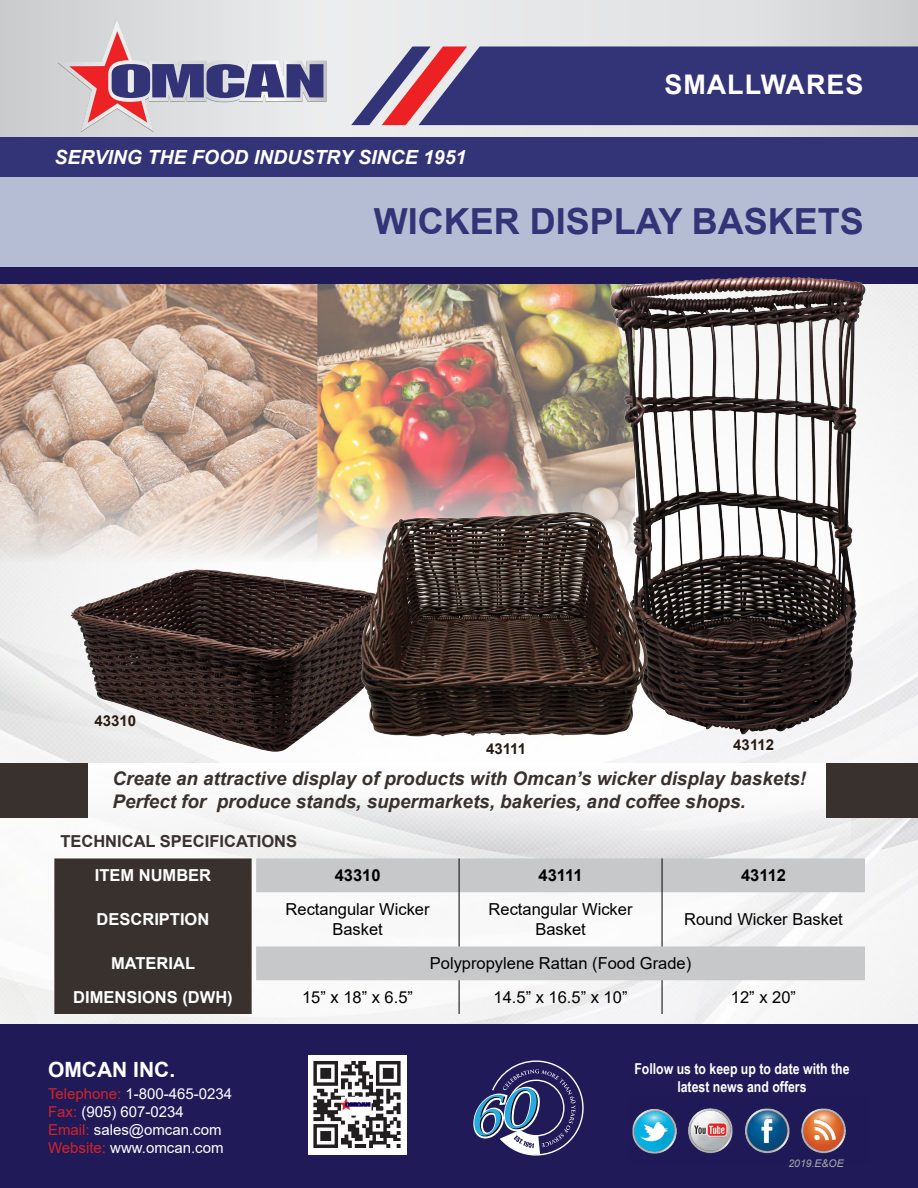
<style>
.page{position:relative;width:918px;height:1188px;background:#fff}
.page>*{position:absolute;margin:0;border:0;box-sizing:border-box;transform-origin:0 0}
.t1{font:700 36px "Arial";color:#337}
.t2{font:700 27px "Arial";letter-spacing:.035em;color:#fff}
.t3{font:700 21px "Arial";color:#fff}
.t4{font:italic 700 19.5px "Arial";color:#fff}
.t5{font:italic 700 18.75px/22.5px "Arial";color:#39312e}
.t6{font:16.5px/19.8px "Arial";color:#000;text-align:center}
.t7{font:700 16.5px "Arial";color:#fff}
.t8{font:700 16.5px "Arial";color:#39312e}
.t9{font:700 16.5px "Arial";color:#000}
.t10{font:15px/18px "Arial";color:#fff}
.t11{font:700 15px/18px "Arial Narrow";color:#fff;text-align:center}
.t12{font:700 15px "Arial";color:#281b12}
.t13{font:italic 10.5px "Arial";color:#a7a9ac}
.s1{color:#d2232a}
</style>
<div class="page">
<img style="left:0;top:284px;width:918px;height:741px">
<img style="left:0;top:284px;width:583px;height:282px">
<div style="left:0;top:176px;width:918px;height:92px;background:#b5bdd5"></div>
<div style="left:0;top:268px;width:918px;height:16px;background:#201a58"></div>
<svg style="left:0;top:0;width:918px;height:137px;background:#dddfe0"></svg>
<div style="left:0;top:137px;width:918px;height:39px;background:#337"></div>
<svg style="left:351px;top:46px;width:567px;height:79px;background:#4d457f"></svg>
<div style="left:0;top:1025px;width:918px;height:163px;background:#201a58"></div>
<img style="left:632px;top:1108px;width:214px;height:46px">
<img style="left:308px;top:1055px;width:98px;height:100px">
<svg style="left:57px;top:21px;width:270px;height:112px;background:#c0b5c2"></svg>
<svg style="left:473px;top:1060px;width:111px;height:96px"></svg>
<img style="left:583px;top:276px;width:315px;height:471px">
<img style="left:57px;top:503px;width:292px;height:256px">
<img style="left:349px;top:463px;width:358px;height:296px">
<svg style="left:81px;top:764px;width:770px;height:88px"></svg>
<div style="left:0;top:764px;width:87px;height:54px;background:#39312e"></div>
<div style="left:826px;top:764px;width:92px;height:54px;background:#39312e"></div>
<div style="left:54px;top:858px;width:198px;height:156px;background:#39312e"></div>
<svg style="left:256px;top:858px;width:609px;height:122px;fill:#c7c8ca"></svg>
<hr style="left:459px;top:858px;width:1px;height:34px;background:#000">
<hr style="left:459px;top:892px;width:1px;height:54px;background:#000">
<hr style="left:459px;top:980px;width:1px;height:34px;background:#000">
<hr style="left:662px;top:858px;width:1px;height:34px;background:#000">
<hr style="left:662px;top:892px;width:1px;height:54px;background:#000">
<hr style="left:662px;top:980px;width:1px;height:34px;background:#000">
<p class="t4" style="left:54px;top:144px;width:414px">SERVING THE FOOD INDUSTRY SINCE 1951</p>
<h2 class="t2" style="left:664px;top:66px;width:201px">SMALLWARES</h2>
<p class="t12" style="left:95px;top:710px;width:43px">43310</p>
<h1 class="t1" style="left:374px;top:196px;width:492px">WICKER DISPLAY BASKETS</h1>
<p class="t12" style="left:486px;top:738px;width:42px">43111</p>
<p class="t12" style="left:733px;top:734px;width:42px">43112</p>
<p class="t5" style="left:113px;top:768px;width:695px">Create an attractive display of products with Omcan’s wicker display baskets!<br>Perfect for produce stands, supermarkets, bakeries, and coffee shops.</p>
<p class="t8" style="left:60px;top:830px;width:238px">TECHNICAL SPECIFICATIONS</p>
<p class="t7" style="left:95px;top:864px;width:118px">ITEM NUMBER</p>
<p class="t9" style="left:335px;top:864px;width:47px">43310</p>
<p class="t9" style="left:539px;top:864px;width:46px">43111</p>
<p class="t9" style="left:741px;top:864px;width:46px">43112</p>
<p class="t7" style="left:97px;top:908px;width:114px">DESCRIPTION</p>
<p class="t6" style="left:286px;top:900px;width:145px">Rectangular Wicker<br>Basket</p>
<p class="t6" style="left:489px;top:900px;width:145px">Rectangular Wicker<br>Basket</p>
<p class="t6" style="left:684px;top:910px;width:160px">Round Wicker Basket</p>
<p class="t7" style="left:111px;top:952px;width:86px">MATERIAL</p>
<p class="t6" style="left:430px;top:954px;width:263px">Polypropylene Rattan (Food Grade)</p>
<p class="t7" style="left:73px;top:986px;width:161px">DIMENSIONS (DWH)</p>
<p class="t6" style="left:302px;top:987px;width:112px">15” x 18” x 6.5”</p>
<p class="t6" style="left:494px;top:987px;width:135px">14.5” x 16.5” x 10”</p>
<p class="t6" style="left:731px;top:987px;width:67px">12” x 20”</p>
<p class="t3" style="left:48px;top:1042px;width:129px">OMCAN INC.</p>
<p class="t10" style="left:48px;top:1085px;width:186px"><span class="s1">Telephone:</span> 1-800-465-0234<br><span class="s1">Fax:</span> (905) 607-0234<br><span class="s1">Email:</span> sales@omcan.com<br><span class="s1">Website:</span> www.omcan.com</p>
<p class="t3" style="left:48px;top:1055px;width:129px">OMCAN INC.</p>
<p class="t11" style="left:634px;top:1059px;width:217px">Follow us to keep up to date with the latest news and offers</p>
<p class="t13" style="left:788px;top:1157px;width:57px">2019.E&amp;OE</p>
</div>
